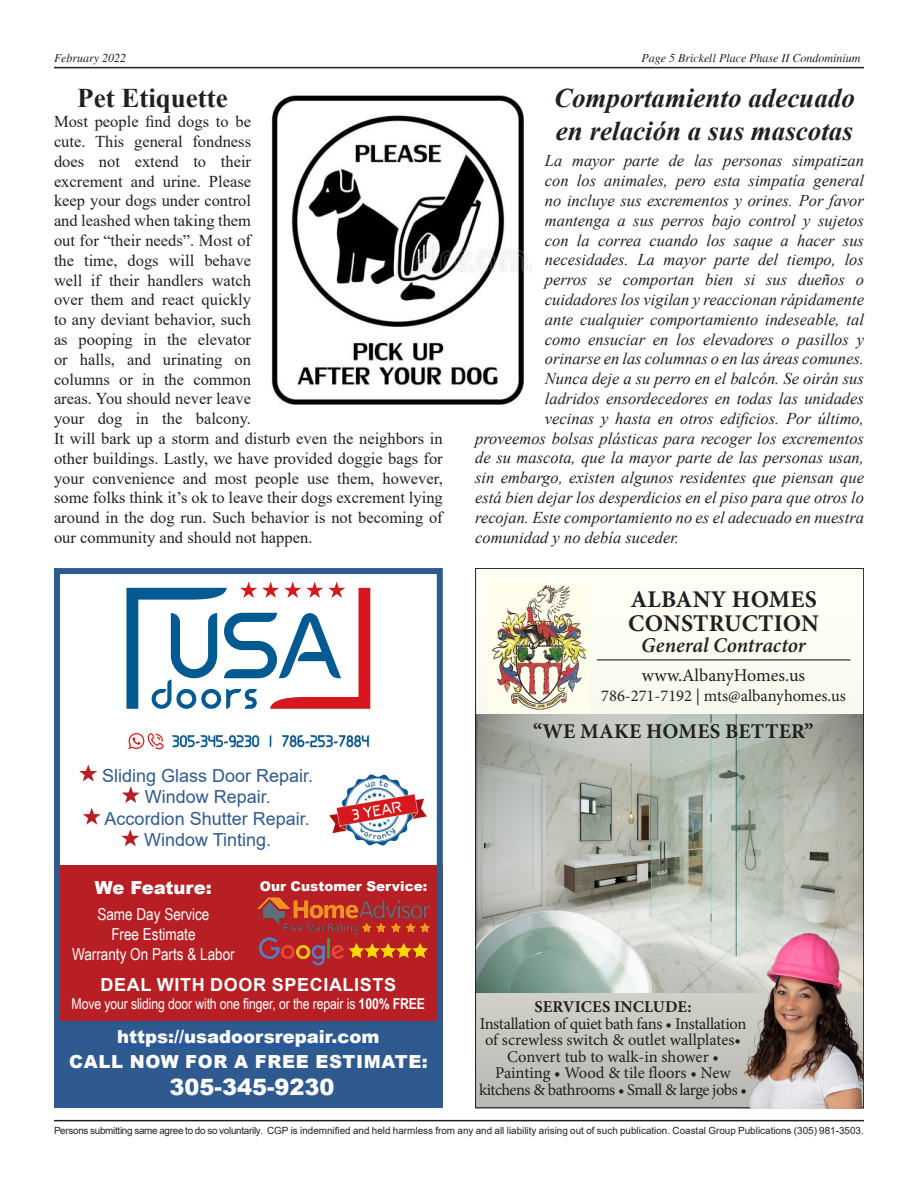
<style>
.page{position:relative;width:918px;height:1188px;background:#fff}
.page>*{position:absolute;margin:0;border:0;box-sizing:border-box;transform-origin:0 0}
.t1{font:italic 700 27px/32.4px "Times New Roman";color:#231f20}
.t2{font:700 27px "Times New Roman";color:#231f20}
.t3{font:700 24px/24px "Minion Pro";letter-spacing:.01em;color:#231f20}
.t4{font:900 22.5px "Arial";color:#fff}
.t5{font:700 21px "Minion Pro";letter-spacing:.01em;color:#231f20}
.t6{font:italic 600 21px "Minion Pro";letter-spacing:-.005em;color:#231f20}
.t7{font:18px/21.6px "Arial";color:#2f5a8f;text-align:center}
.t8{font:900 18px/24.6px "Arial";color:#fff;text-align:center}
.t9{font:700 18px "Arial";letter-spacing:.035em;color:#fff}
.t10{font:18px "Minion Pro";letter-spacing:-.005em;color:#231f20}
.t11{font:italic 16.5px "Times New Roman";color:#231f20}
.t12{font:16.5px/19.8px "Times New Roman";color:#231f20}
.t13{font:16.5px/16.5px "Minion Pro";letter-spacing:-.01em;color:#231f20;text-align:center}
.t14{font:16.5px/19.8px "Arial Narrow";color:#fff;text-align:center}
.t15{font:15px "Arial Narrow";letter-spacing:-.01em;color:#fff}
.t16{font:900 13.5px "Arial";color:#fff}
.t17{font:italic 12px "Times";color:#231f20}
.t18{font:9.9px "Arial";color:#231f20}
.s1{font-weight:700}
</style>
<div class="page">
<hr style="left:54px;top:67px;width:810px;height:1px;background:#231f20">
<hr style="left:54px;top:1120px;width:810px;height:1px;background:#231f20">
<svg style="left:477px;top:581px;width:385px;height:525px"></svg>
<img style="left:477px;top:715px;width:385px;height:278px">
<img style="left:489px;top:582px;width:101px;height:130px">
<hr style="left:597px;top:659px;width:253px;height:1px;background:#231f20">
<img style="left:724px;top:928px;width:140px;height:180px">
<div style="left:55px;top:1020px;width:388px;height:87px;background:#2f5a8f"></div>
<div style="left:54px;top:865px;width:389px;height:155px;background:#b81f24"></div>
<div style="left:54px;top:568px;width:389px;height:540px;border:6px solid #2f5a8f"></div>
<svg style="left:126px;top:582px;width:244px;height:127px"></svg>
<svg style="left:79px;top:765px;width:18px;height:17px"></svg>
<svg style="left:122px;top:786px;width:18px;height:17px"></svg>
<svg style="left:83px;top:808px;width:18px;height:17px"></svg>
<svg style="left:121px;top:829px;width:18px;height:17px"></svg>
<img style="left:128px;top:732px;width:241px;height:18px">
<hr style="left:117px;top:1045px;width:263px;height:1px;background:#15c">
<img style="left:329px;top:774px;width:98px;height:72px">
<img style="left:258px;top:898px;width:171px;height:68px">
<img style="left:271px;top:95px;width:260px;height:310px">
<p class="t17" style="left:54px;top:51px;width:74px">February 2022</p>
<p class="t17" style="left:641px;top:51px;width:221px">Page 5 Brickell Place Phase II Condominium</p>
<p class="t2" style="left:77px;top:79px;width:152px">Pet Etiquette</p>
<p class="t12" style="left:54px;top:111px;width:390px">Most people find dogs to be<br>cute. This general fondness<br>does not extend to their<br>excrement and urine. Please<br>keep your dogs under control<br>and leashed when taking them<br>out for “their needs”. Most of<br>the time, dogs will behave<br>well if their handlers watch<br>over them and react quickly<br>to any deviant behavior, such<br>as pooping in the elevator<br>or halls, and urinating on<br>columns or in the common<br>areas. You should never leave<br>your dog in the balcony.<br>It will bark up a storm and disturb even the neighbors in other buildings. Lastly, we have provided doggie bags for your convenience and most people use them, however, some folks think it’s ok to leave their dogs excrement lying around in the dog run. Such behavior is not becoming of our community and should not happen.</p>
<p class="t7" style="left:102px;top:764px;width:213px">Sliding Glass Door Repair.<br>Window Repair.<br>Accordion Shutter Repair.<br>Window Tinting.</p>
<p class="t8" style="left:95px;top:875px;width:118px">We Feature:</p>
<p class="t14" style="left:72px;top:904px;width:164px">Same Day Service<br>Free Estimate<br>Warranty On Parts &amp; Labor</p>
<p class="t16" style="left:260px;top:876px;width:169px">Our Customer Service:</p>
<p class="t9" style="left:101px;top:972px;width:297px">DEAL WITH DOOR SPECIALISTS</p>
<p class="t15" style="left:72px;top:992px;width:355px">Move your sliding door with one finger, or the repair is <span class="s1">100% FREE</span></p>
<p class="t8" style="left:69px;top:1024px;width:360px">https://usadoorsrepair.com<br>CALL NOW FOR A FREE ESTIMATE:</p>
<p class="t4" style="left:170px;top:1070px;width:167px">305-345-9230</p>
<p class="t1" style="left:554px;top:81px;width:302px">Comportamiento adecuado en relación a sus mascotas</p>
<p class="t11" style="left:545px;top:149px;width:321px">La mayor parte de las personas simpatizan</p>
<p class="t11" style="left:545px;top:169px;width:321px">con los animales, pero esta simpatía general</p>
<p class="t11" style="left:545px;top:189px;width:321px">no incluye sus excrementos y orines. Por favor</p>
<p class="t11" style="left:545px;top:209px;width:321px">mantenga a sus perros bajo control y sujetos</p>
<p class="t11" style="left:545px;top:229px;width:321px">con la correa cuando los saque a hacer sus</p>
<p class="t11" style="left:545px;top:248px;width:321px">necesidades. La mayor parte del tiempo, los</p>
<p class="t11" style="left:545px;top:268px;width:321px">perros se comportan bien si sus dueños o</p>
<p class="t11" style="left:545px;top:288px;width:321px">cuidadores los vigilan y reaccionan rápidamente</p>
<p class="t11" style="left:545px;top:308px;width:321px">ante cualquier comportamiento indeseable, tal</p>
<p class="t11" style="left:545px;top:328px;width:321px">como ensuciar en los elevadores o pasillos y</p>
<p class="t11" style="left:545px;top:347px;width:321px">orinarse en las columnas o en las áreas comunes.</p>
<p class="t11" style="left:545px;top:367px;width:321px">Nunca deje a su perro en el balcón. Se oirán sus</p>
<p class="t11" style="left:545px;top:387px;width:321px">ladridos ensordecedores en todas las unidades</p>
<p class="t11" style="left:545px;top:407px;width:321px">vecinas y hasta en otros edificios. Por último,</p>
<p class="t11" style="left:475px;top:427px;width:390px">proveemos bolsas plásticas para recoger los excrementos</p>
<p class="t11" style="left:475px;top:446px;width:390px">de su mascota, que la mayor parte de las personas usan,</p>
<p class="t11" style="left:475px;top:466px;width:390px">sin embargo, existen algunos residentes que piensan que</p>
<p class="t11" style="left:475px;top:486px;width:390px">está bien dejar los desperdicios en el piso para que otros lo</p>
<p class="t11" style="left:475px;top:506px;width:390px">recojan. Este comportamiento no es el adecuado en nuestra</p>
<p class="t11" style="left:475px;top:526px;width:205px">comunidad y no debía suceder.</p>
<p class="t3" style="left:628px;top:587px;width:192px">ALBANY HOMES<br>CONSTRUCTION</p>
<p class="t6" style="left:641px;top:630px;width:166px">General Contractor</p>
<p class="t10" style="left:642px;top:663px;width:165px">www.AlbanyHomes.us</p>
<p class="t13" style="left:601px;top:687px;width:246px">786-271-7192 | mts@albanyhomes.us</p>
<p class="t5" style="left:533px;top:716px;width:282px">“WE MAKE HOMES BETTER”</p>
<p class="t13" style="left:479px;top:999px;width:269px"><span class="s1">SERVICES INCLUDE:<br></span>Installation of quiet bath fans • Installation of screwless switch &amp; outlet wallplates• Convert tub to walk-in shower • Painting • Wood &amp; tile floors • New kitchens &amp; bathrooms • Small &amp; large jobs •</p>
<p class="t18" style="left:54px;top:1124px;width:811px">Persons submitting same agree to do so voluntarily. CGP is indemnified and held harmless from any and all liability arising out of such publication. Coastal Group Publications (305) 981-3503.</p>
</div>
